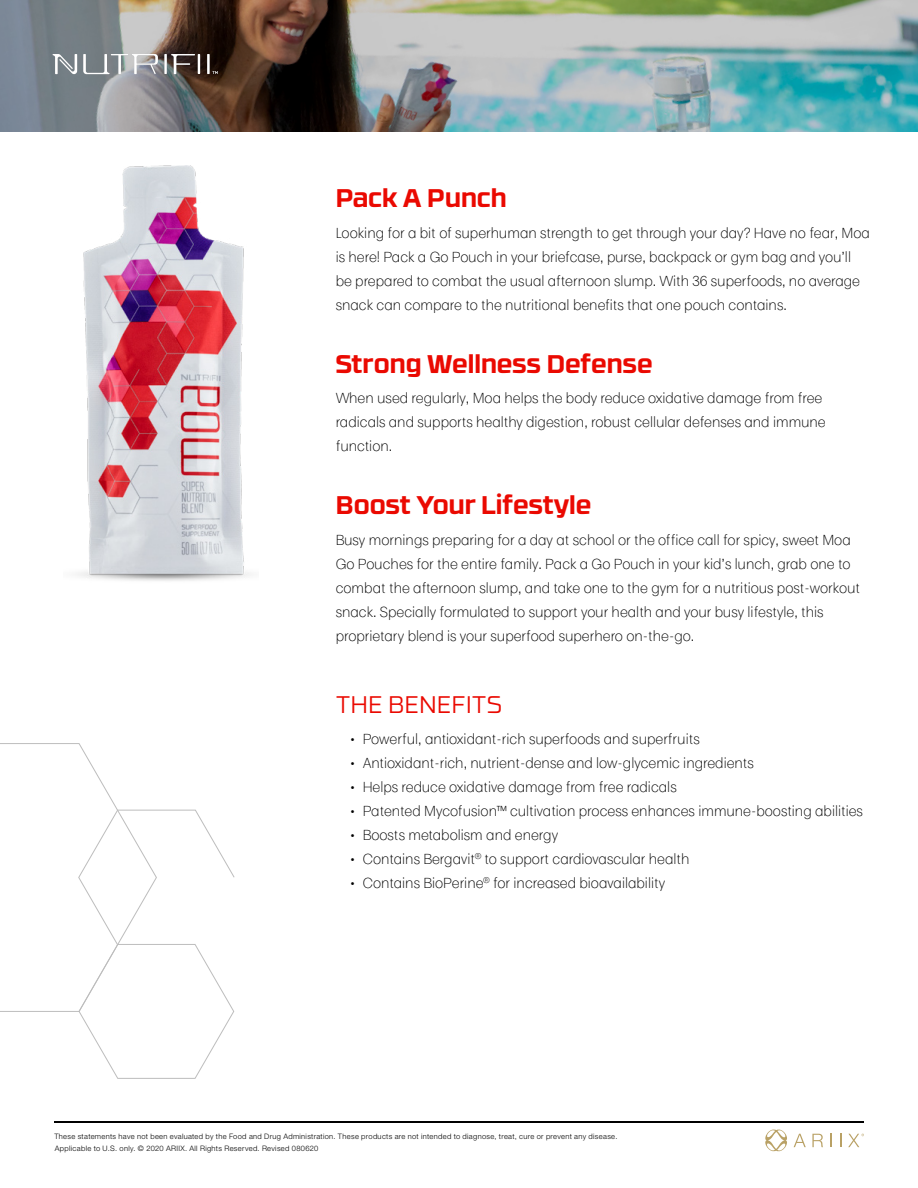
<style>
.page{position:relative;width:918px;height:1188px;background:#fff}
.page>*{position:absolute;margin:0;border:0;box-sizing:border-box;transform-origin:0 0}
.t1{font:700 25.5px "RB No 3.1";color:#ea0901}
.t2{font:300 24px "RB No 3.1";color:#ea0901}
.t3{font:300 13.5px/24px "Moriston";color:#000}
.t4{font:300 7.5px/12px "Helvetica Neue LT Pro";letter-spacing:.045em;color:#000}
</style>
<div class="page">
<hr style="left:54px;top:1121px;width:810px;height:2px;background:#000">
<svg style="left:794px;top:1134px;width:12px;height:13px"></svg>
<svg style="left:812px;top:1134px;width:11px;height:13px"></svg>
<svg style="left:831px;top:1134px;width:1px;height:13px"></svg>
<svg style="left:840px;top:1134px;width:2px;height:13px"></svg>
<svg style="left:765px;top:1129px;width:22px;height:22px"></svg>
<svg style="left:848px;top:1134px;width:16px;height:13px"></svg>
<img style="left:0;top:0;width:918px;height:132px">
<hr style="left:164px;top:54px;width:3px;height:20px;background:#fff">
<hr style="left:198px;top:54px;width:2px;height:20px;background:#fff">
<hr style="left:207px;top:54px;width:3px;height:20px;background:#fff">
<svg style="left:171px;top:54px;width:24px;height:20px"></svg>
<svg style="left:83px;top:54px;width:75px;height:20px"></svg>
<svg style="left:53px;top:54px;width:24px;height:20px"></svg>
<svg style="left:212px;top:71px;width:6px;height:3px"></svg>
<img style="left:77px;top:166px;width:173px;height:415px">
<svg style="left:0;top:743px;width:235px;height:336px"></svg>
<h1 class="t1" style="left:336px;top:177px;width:172px">Pack A Punch</h1>
<p class="t3" style="left:336px;top:220px;width:536px">Looking for a bit of superhuman strength to get through your day? Have no fear, Moa is here! Pack a Go Pouch in your briefcase, purse, backpack or gym bag and you’ll be prepared to combat the usual afternoon slump. With 36 superfoods, no average snack can compare to the nutritional benefits that one pouch contains.</p>
<h1 class="t1" style="left:336px;top:343px;width:319px">Strong Wellness Defense</h1>
<p class="t3" style="left:336px;top:385px;width:492px">When used regularly, Moa helps the body reduce oxidative damage from free radicals and supports healthy digestion, robust cellular defenses and immune function.</p>
<h1 class="t1" style="left:336px;top:485px;width:257px">Boost Your Lifestyle</h1>
<p class="t3" style="left:336px;top:527px;width:526px">Busy mornings preparing for a day at school or the office call for spicy, sweet Moa Go Pouches for the entire family. Pack a Go Pouch in your kid’s lunch, grab one to combat the afternoon slump, and take one to the gym for a nutritious post-workout snack. Specially formulated to support your health and your busy lifestyle, this proprietary blend is your superfood superhero on-the-go.</p>
<h2 class="t2" style="left:336px;top:687px;width:168px">THE BENEFITS</h2>
<p class="t3" style="left:349px;top:726px;width:352px">• Powerful, antioxidant-rich superfoods and superfruits</p>
<p class="t3" style="left:349px;top:750px;width:406px">• Antioxidant-rich, nutrient-dense and low-glycemic ingredients</p>
<p class="t3" style="left:349px;top:774px;width:329px">• Helps reduce oxidative damage from free radicals</p>
<p class="t3" style="left:349px;top:798px;width:515px">• Patented Mycofusion™ cultivation process enhances immune-boosting abilities</p>
<p class="t3" style="left:349px;top:822px;width:210px">• Boosts metabolism and energy</p>
<p class="t3" style="left:349px;top:846px;width:342px">• Contains Bergavit<sup>®</sup> to support cardiovascular health</p>
<p class="t3" style="left:349px;top:870px;width:318px">• Contains BioPerine<sup>®</sup> for increased bioavailability</p>
<p class="t4" style="left:54px;top:1131px;width:565px">These statements have not been evaluated by the Food and Drug Administration. These products are not intended to diagnose, treat, cure or prevent any disease.<br>Applicable to U.S. only. © 2020 ARIIX. All Rights Reserved. Revised 080620</p>
</div>
